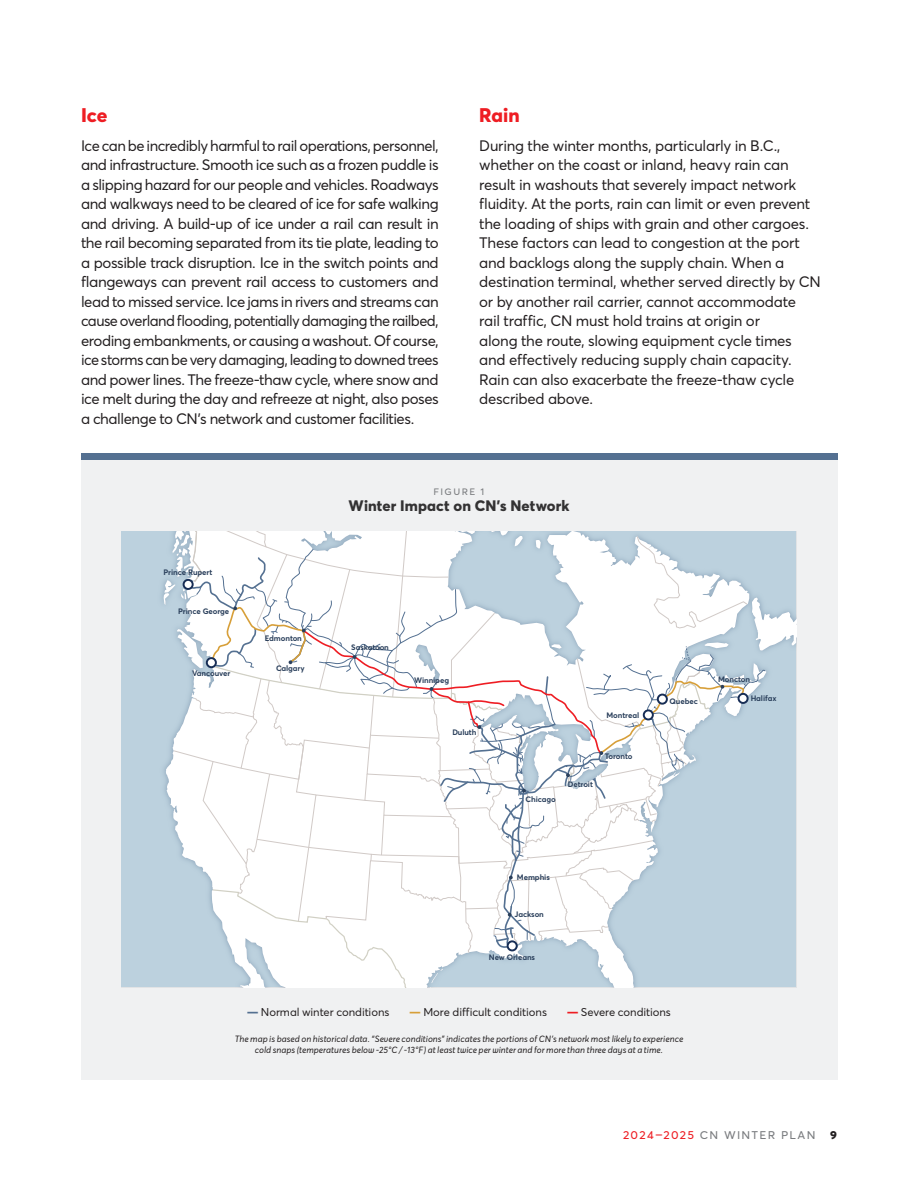
<style>
.page{position:relative;width:918px;height:1188px;background:#fff}
.page>*{position:absolute;margin:0;border:0;box-sizing:border-box;transform-origin:0 0}
.Subhead__H2{font:800 19.5px "Averta";color:#ee1d23}
.Body_copy{font:15px/19.5px "Averta";letter-spacing:-.02em;color:#231f20;text-align:justify}
.Chart_Title{font:800 15px "Averta";letter-spacing:.01em;color:#333233}
.t1{font:13.5px "Averta";letter-spacing:.095em;color:#7a7c7f}
.Chart_-_Legend{font:11.25px "Averta";letter-spacing:-.01em;color:#231f20}
.Chart_-_Figure{font:11.25px "Averta";letter-spacing:.13em;color:#7a7c7f}
.Body_copy_-_Small__6pt{font:italic 9px/10.8px "Averta";color:#231f20;text-align:center}
.t2{font:700 7.8px "Averta";letter-spacing:-.01em;color:#2b405c}
.s1{font-weight:900;color:#547091}
.s2{font-weight:900;color:#d79f39}
.s3{font-weight:900;color:#ee1d23}
.s4{color:#ee1d23}
.s5{font-weight:800;color:#231f20}
</style>
<div class="page">
<div style="left:81px;top:460px;width:756px;height:620px;background:#f0f1f2"></div>
<div style="left:81px;top:453px;width:756px;height:7px;background:#547091"></div>
<svg style="left:121px;top:531px;width:675px;height:457px"></svg>
<img style="left:563px;top:776px;width:34px;height:18px">
<div style="left:184px;top:580px;width:9px;height:9px;background:#fff;border-radius:50%"></div>
<div style="left:183px;top:579px;width:11px;height:11px;border:2px solid #172d55;border-radius:50%"></div>
<div style="left:207px;top:658px;width:9px;height:9px;background:#fff;border-radius:50%"></div>
<div style="left:206px;top:657px;width:11px;height:11px;border:2px solid #172d55;border-radius:50%"></div>
<div style="left:658px;top:695px;width:9px;height:9px;background:#fff;border-radius:50%"></div>
<div style="left:657px;top:694px;width:11px;height:11px;border:2px solid #172d55;border-radius:50%"></div>
<div style="left:739px;top:694px;width:9px;height:9px;background:#fff;border-radius:50%"></div>
<div style="left:738px;top:693px;width:11px;height:11px;border:2px solid #172d55;border-radius:50%"></div>
<div style="left:644px;top:710px;width:9px;height:9px;background:#fff;border-radius:50%"></div>
<div style="left:643px;top:709px;width:11px;height:11px;border:2px solid #172d55;border-radius:50%"></div>
<div style="left:508px;top:941px;width:9px;height:9px;background:#fff;border-radius:50%"></div>
<div style="left:507px;top:940px;width:11px;height:11px;border:2px solid #172d55;border-radius:50%"></div>
<p class="Subhead__H2" style="left:81px;top:102px;width:28px">Ice</p>
<p class="Body_copy" style="left:81px;top:136px;width:359px">Ice can be incredibly harmful to rail operations, personnel, and infrastructure. Smooth ice such as a frozen puddle is a slipping hazard for our people and vehicles. Roadways and walkways need to be cleared of ice for safe walking and driving. A build‑up of ice under a rail can result in the rail becoming separated from its tie plate, leading to a possible track disruption. Ice in the switch points and flangeways can prevent rail access to customers and lead to missed service. Ice jams in rivers and streams can cause overland flooding, potentially damaging the railbed, eroding embankments, or causing a washout. Of course, ice storms can be very damaging, leading to downed trees and power lines. The freeze‑thaw cycle, where snow and ice melt during the day and refreeze at night, also poses a challenge to CN’s network and customer facilities.</p>
<p class="Subhead__H2" style="left:479px;top:102px;width:42px">Rain</p>
<p class="Body_copy" style="left:479px;top:136px;width:343px;text-align:left">During the winter months, particularly in B.C., whether on the coast or inland, heavy rain can result in washouts that severely impact network fluidity. At the ports, rain can limit or even prevent the loading of ships with grain and other cargoes.<br>These factors can lead to congestion at the port and backlogs along the supply chain. When a destination terminal, whether served directly by CN or by another rail carrier, cannot accommodate<br>rail traffic, CN must hold trains at origin or<br>along the route, slowing equipment cycle times and effectively reducing supply chain capacity.<br>Rain can also exacerbate the freeze‑thaw cycle described above.</p>
<p class="t2" style="left:163px;top:568px;width:50px">Prince Rupert</p>
<p class="t2" style="left:178px;top:607px;width:53px">Prince George</p>
<p class="t2" style="left:192px;top:668px;width:40px">Vancouver</p>
<p class="t2" style="left:265px;top:633px;width:39px">Edmonton</p>
<p class="t2" style="left:276px;top:663px;width:30px">Calgary</p>
<p class="Chart_-_Figure" style="left:433px;top:484px;width:53px">figure 1</p>
<p class="Chart_Title" style="left:349px;top:496px;width:222px">Winter Impact on CN's Network</p>
<p class="t2" style="left:351px;top:643px;width:39px">Saskatoon</p>
<p class="t2" style="left:414px;top:675px;width:36px">Winnipeg</p>
<p class="t2" style="left:452px;top:727px;width:26px">Duluth</p>
<p class="t2" style="left:607px;top:711px;width:34px">Montreal</p>
<p class="t2" style="left:526px;top:794px;width:32px">Chicago</p>
<p class="t2" style="left:568px;top:780px;width:27px">Detroit</p>
<p class="t2" style="left:605px;top:751px;width:29px">Toronto</p>
<p class="t2" style="left:670px;top:696px;width:30px">Quebec</p>
<p class="t2" style="left:718px;top:674px;width:33px">Moncton</p>
<p class="t2" style="left:751px;top:694px;width:27px">Halifax</p>
<p class="t2" style="left:517px;top:872px;width:34px">Memphis</p>
<p class="t2" style="left:515px;top:909px;width:31px">Jackson</p>
<p class="t2" style="left:489px;top:952px;width:48px">New Orleans</p>
<p class="Chart_-_Legend" style="left:247px;top:1005px;width:144px"><span class="s1">—</span> Normal winter conditions</p>
<p class="Chart_-_Legend" style="left:410px;top:1005px;width:139px"><span class="s2">—</span> More difficult conditions</p>
<p class="Chart_-_Legend" style="left:567px;top:1005px;width:105px"><span class="s3">—</span> Severe conditions</p>
<p class="Body_copy_-_Small__6pt" style="left:235px;top:1034px;width:450px">The map is based on historical data. “Severe conditions” indicates the portions of CN’s network most likely to experience cold snaps (temperatures below -25°C / -13°F) at least twice per winter and for more than three days at a time.</p>
<p class="t1" style="left:623px;top:1126px;width:215px"><span class="s4">2024–2025</span> cn winter plan <span class="s5">9</span></p>
</div>
